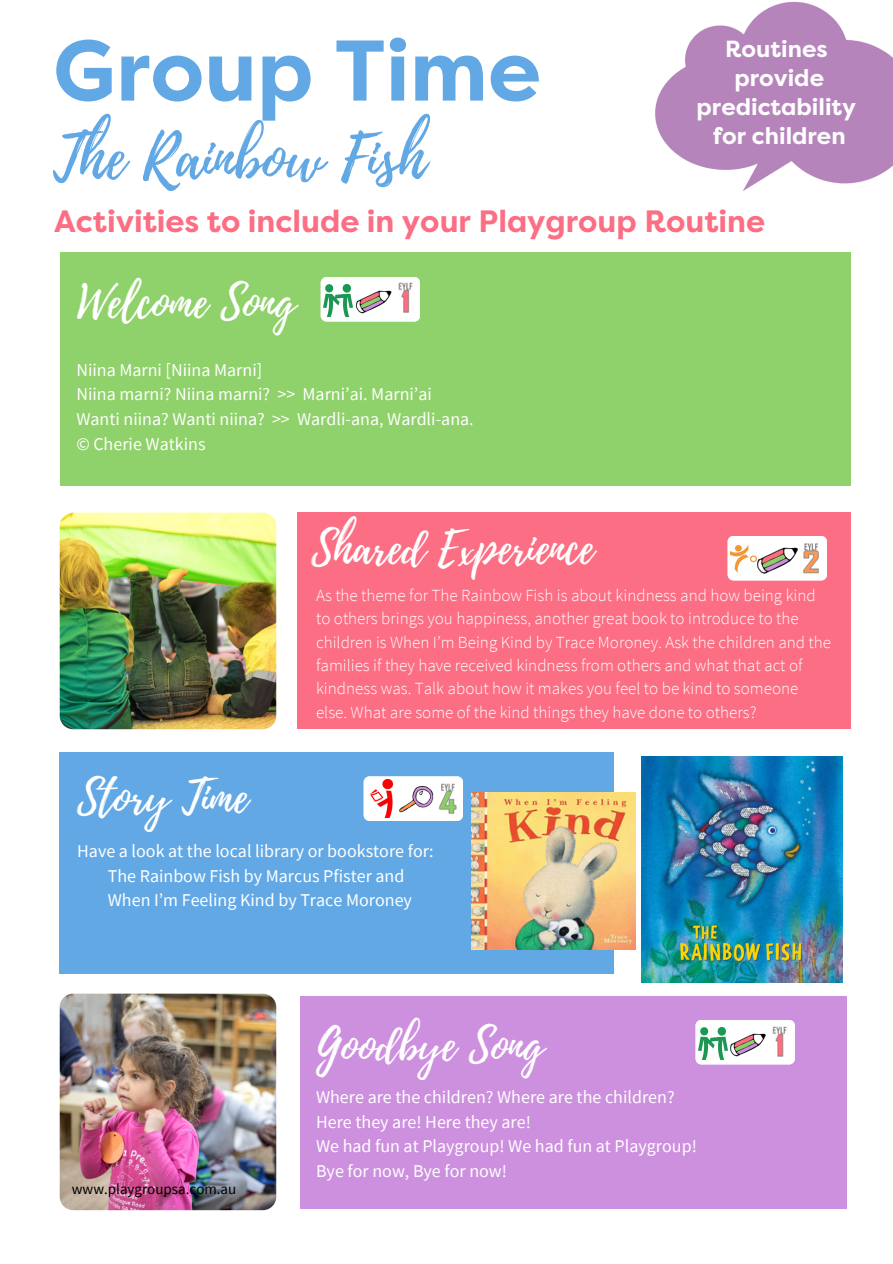
<style>
.page{position:relative;width:893px;height:1264px;background:#fff}
.page>*{position:absolute;margin:0;border:0;box-sizing:border-box;transform-origin:0 0}
.t1{font:700 85.8px "Filson Pro";color:#62a8e5}
.t2{font:61.5px "Playlist Script";color:#62a8e5}
.t3{font:45px "Playlist Script";color:#fff}
.t4{font:700 30.75px "Filson Pro";color:#fc6e83}
.t5{font:700 23.25px/29.2px "Filson Pro";color:#fefefe;text-align:center}
.t6{font:18px "Source Sans Pro";color:#fff}
.t7{font:300 16.95px/23.4px "Source Sans Pro";color:#fff}
.t8{font:15px "Source Sans Pro";color:#000}
</style>
<div class="page">
<div style="left:60px;top:253px;width:790px;height:233px;background:#8fd16a"></div>
<div style="left:297px;top:512px;width:553px;height:217px;background:#fc6e83"></div>
<img style="left:60px;top:512px;width:216px;height:217px;border-radius:13px">
<img style="left:655px;top:1px;width:237px;height:190px">
<img style="left:60px;top:993px;width:216px;height:217px;border-radius:13px">
<div style="left:727px;top:535px;width:100px;height:45px;background:#fff;border-radius:6px"></div>
<img style="left:803px;top:543px;width:16px;height:31px">
<img style="left:755px;top:535px;width:43px;height:39px">
<img style="left:730px;top:546px;width:26px;height:27px">
<div style="left:320px;top:277px;width:100px;height:45px;background:#fff;border-radius:6px"></div>
<img style="left:355px;top:282px;width:58px;height:32px">
<img style="left:323px;top:285px;width:29px;height:31px">
<div style="left:60px;top:752px;width:554px;height:221px;background:#62a8e5"></div>
<div style="left:363px;top:776px;width:100px;height:45px;background:#fff;border-radius:6px"></div>
<img style="left:439px;top:783px;width:18px;height:31px">
<img style="left:399px;top:786px;width:35px;height:27px">
<img style="left:370px;top:779px;width:22px;height:39px">
<div style="left:300px;top:996px;width:547px;height:212px;background:#cd90de"></div>
<div style="left:695px;top:1019px;width:100px;height:45px;background:#fff;border-radius:6px"></div>
<img style="left:772px;top:1026px;width:15px;height:31px">
<img style="left:730px;top:1033px;width:36px;height:24px">
<img style="left:698px;top:1027px;width:29px;height:31px">
<img style="left:471px;top:792px;width:164px;height:157px">
<img style="left:641px;top:756px;width:201px;height:226px">
<p class="t1" style="left:53px;top:38px;width:489px">Group Time</p>
<p class="t2" style="left:53px;top:114px;width:374px">The Rainbow Fish</p>
<p class="t5" style="left:725px;top:36px;width:104px">Routines</p>
<p class="t5" style="left:696px;top:66px;width:161px">provide predictability</p>
<p class="t5" style="left:712px;top:124px;width:134px">for children</p>
<p class="t4" style="left:54px;top:210px;width:712px">Activities to include in your Playgroup Routine</p>
<p class="t3" style="left:77px;top:270px;width:220px">Welcome Song</p>
<p class="t6" style="left:76px;top:358px;width:187px">Niina Marni [Niina Marni]</p>
<p class="t6" style="left:76px;top:383px;width:357px">Niina marni? Niina marni? &gt;&gt; Marni’ai. Marni’ai</p>
<p class="t6" style="left:76px;top:407px;width:399px">Wanti niina? Wanti niina? &gt;&gt; Wardli-ana, Wardli-ana.</p>
<p class="t6" style="left:76px;top:432px;width:131px">© Cherie Watkins</p>
<p class="t3" style="left:311px;top:516px;width:284px">Shared Experience</p>
<p class="t3" style="left:77px;top:765px;width:172px">Story Time</p>
<p class="t7" style="left:316px;top:583px;width:516px">As the theme for The Rainbow Fish is about kindness and how being kind to others brings you happiness, another great book to introduce to the children is When I’m Being Kind by Trace Moroney. Ask the children and the families if they have received kindness from others and what that act of kindness was. Talk about how it makes you feel to be kind to someone else. What are some of the kind things they have done to others?</p>
<p class="t6" style="left:77px;top:839px;width:358px">Have a look at the local library or bookstore for:</p>
<p class="t6" style="left:108px;top:864px;width:298px">The Rainbow Fish by Marcus Pfister and</p>
<p class="t6" style="left:108px;top:888px;width:306px">When I’m Feeling Kind by Trace Moroney</p>
<p class="t8" style="left:72px;top:1178px;width:166px">www.playgroupsa.com.au</p>
<p class="t3" style="left:316px;top:1013px;width:229px">Goodbye Song</p>
<p class="t6" style="left:316px;top:1085px;width:360px">Where are the children? Where are the children?</p>
<p class="t6" style="left:316px;top:1109px;width:216px">Here they are! Here they are!</p>
<p class="t6" style="left:316px;top:1134px;width:382px">We had fun at Playgroup! We had fun at Playgroup!</p>
<p class="t6" style="left:316px;top:1159px;width:192px">Bye for now, Bye for now!</p>
</div>
